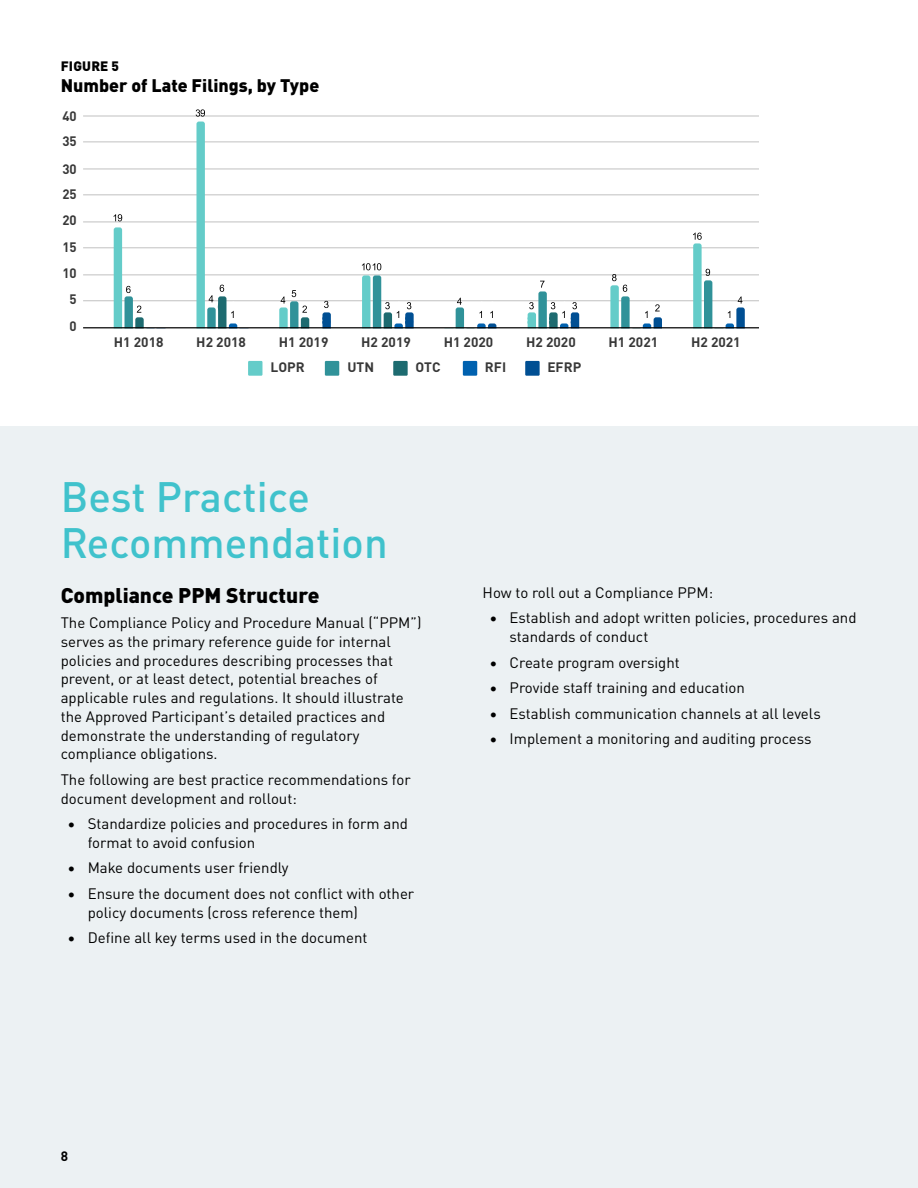
<style>
.page{position:relative;width:918px;height:1188px;background:#fff}
.page>*{position:absolute;margin:0;border:0;box-sizing:border-box;transform-origin:0 0}
.t1{font:500 42px/46.5px "DIN Pro";color:#40c2cc}
.t2{font:900 21px "DIN Pro";color:#000}
.t3{font:900 18px "DIN Pro";color:#000}
.t4{font:15px/18.8px "DIN Pro";color:#000}
.t5{font:700 13.5px "DIN Pro";color:#383838}
.t6{font:900 13.5px "DIN Pro";letter-spacing:.01em;color:#000}
.t7{font:700 13.5px "DIN Pro";color:#000}
</style>
<div class="page">
<div style="left:0;top:427px;width:918px;height:761px;background:#ecf1f3"></div>
<hr style="left:83px;top:300px;width:675px;height:1px;background:#ccc">
<hr style="left:83px;top:247px;width:675px;height:1px;background:#ccc">
<hr style="left:83px;top:194px;width:675px;height:1px;background:#ccc">
<hr style="left:83px;top:141px;width:675px;height:1px;background:#ccc">
<hr style="left:83px;top:274px;width:675px;height:1px;background:#ccc">
<hr style="left:83px;top:221px;width:675px;height:2px;background:#ccc">
<hr style="left:83px;top:168px;width:675px;height:2px;background:#ccc">
<hr style="left:83px;top:115px;width:675px;height:2px;background:#ccc">
<svg style="left:278px;top:290px;width:32px;height:37px"></svg>
<svg style="left:109px;top:214px;width:58px;height:113px"></svg>
<svg style="left:188px;top:109px;width:62px;height:218px"></svg>
<svg style="left:316px;top:301px;width:18px;height:28px"></svg>
<svg style="left:358px;top:263px;width:58px;height:66px"></svg>
<svg style="left:442px;top:297px;width:56px;height:30px"></svg>
<svg style="left:521px;top:281px;width:61px;height:48px"></svg>
<svg style="left:609px;top:274px;width:54px;height:53px"></svg>
<svg style="left:692px;top:233px;width:54px;height:94px"></svg>
<div style="left:248px;top:361px;width:14px;height:15px;background:#64ccc9"></div>
<div style="left:325px;top:361px;width:14px;height:15px;background:#309299"></div>
<div style="left:393px;top:361px;width:15px;height:15px;background:#1d6b70"></div>
<div style="left:463px;top:361px;width:14px;height:15px;background:#0061af"></div>
<div style="left:525px;top:361px;width:15px;height:15px;background:#004f93"></div>
<hr style="left:83px;top:327px;width:675px;height:1px;background:#000">
<p class="t6" style="left:61px;top:55px;width:60px">FIGURE 5</p>
<p class="t3" style="left:61px;top:71px;width:260px">Number of Late Filings, by Type</p>
<p class="t5" style="left:62px;top:105px;width:16px">40</p>
<p class="t5" style="left:62px;top:131px;width:16px">35</p>
<p class="t5" style="left:62px;top:158px;width:16px">30</p>
<p class="t5" style="left:62px;top:184px;width:16px">25</p>
<p class="t5" style="left:62px;top:210px;width:16px">20</p>
<p class="t5" style="left:62px;top:237px;width:16px">15</p>
<p class="t5" style="left:62px;top:263px;width:16px">10</p>
<p class="t5" style="left:70px;top:289px;width:9px">5</p>
<p class="t5" style="left:70px;top:316px;width:9px">0</p>
<p class="t5" style="left:114px;top:331px;width:51px">H1 2018</p>
<p class="t5" style="left:196px;top:331px;width:51px">H2 2018</p>
<p class="t5" style="left:279px;top:331px;width:51px">H1 2019</p>
<p class="t5" style="left:361px;top:331px;width:51px">H2 2019</p>
<p class="t5" style="left:444px;top:331px;width:51px">H1 2020</p>
<p class="t5" style="left:526px;top:331px;width:51px">H2 2020</p>
<p class="t5" style="left:609px;top:331px;width:51px">H1 2021</p>
<p class="t5" style="left:691px;top:331px;width:51px">H2 2021</p>
<p class="t5" style="left:271px;top:357px;width:36px">LOPR</p>
<p class="t5" style="left:347px;top:357px;width:28px">UTN</p>
<p class="t5" style="left:415px;top:357px;width:27px">OTC</p>
<p class="t5" style="left:485px;top:357px;width:23px">RFI</p>
<p class="t5" style="left:547px;top:357px;width:35px">EFRP</p>
<h1 class="t1" style="left:61px;top:471px;width:328px">Best Practice<br>Recommendation</h1>
<h2 class="t2" style="left:61px;top:578px;width:260px">Compliance PPM Structure</h2>
<p class="t4" style="left:61px;top:612px;width:362px">The Compliance Policy and Procedure Manual (“PPM”) serves as the primary reference guide for internal policies and procedures describing processes that prevent, or at least detect, potential breaches of applicable rules and regulations. It should illustrate the Approved Participant’s detailed practices and demonstrate the understanding of regulatory compliance obligations.</p>
<p class="t4" style="left:61px;top:769px;width:351px">The following are best practice recommendations for document development and rollout:</p>
<p class="t4" style="left:88px;top:813px;width:322px;text-indent:-20px">• Standardize policies and procedures in form and format to avoid confusion</p>
<p class="t4" style="left:68px;top:858px;width:223px">• Make documents user friendly</p>
<p class="t4" style="left:88px;top:883px;width:328px;text-indent:-20px">• Ensure the document does not conflict with other policy documents (cross reference them)</p>
<p class="t4" style="left:68px;top:927px;width:302px">• Define all key terms used in the document</p>
<p class="t4" style="left:483px;top:582px;width:232px">How to roll out a Compliance PPM:</p>
<p class="t4" style="left:510px;top:608px;width:348px;text-indent:-20px">• Establish and adopt written policies, procedures and standards of conduct</p>
<p class="t4" style="left:489px;top:652px;width:192px">• Create program oversight</p>
<p class="t4" style="left:489px;top:677px;width:257px">• Provide staff training and education</p>
<p class="t4" style="left:489px;top:703px;width:333px">• Establish communication channels at all levels</p>
<p class="t4" style="left:489px;top:728px;width:324px">• Implement a monitoring and auditing process</p>
<p class="t7" style="left:61px;top:1146px;width:9px">8</p>
</div>
